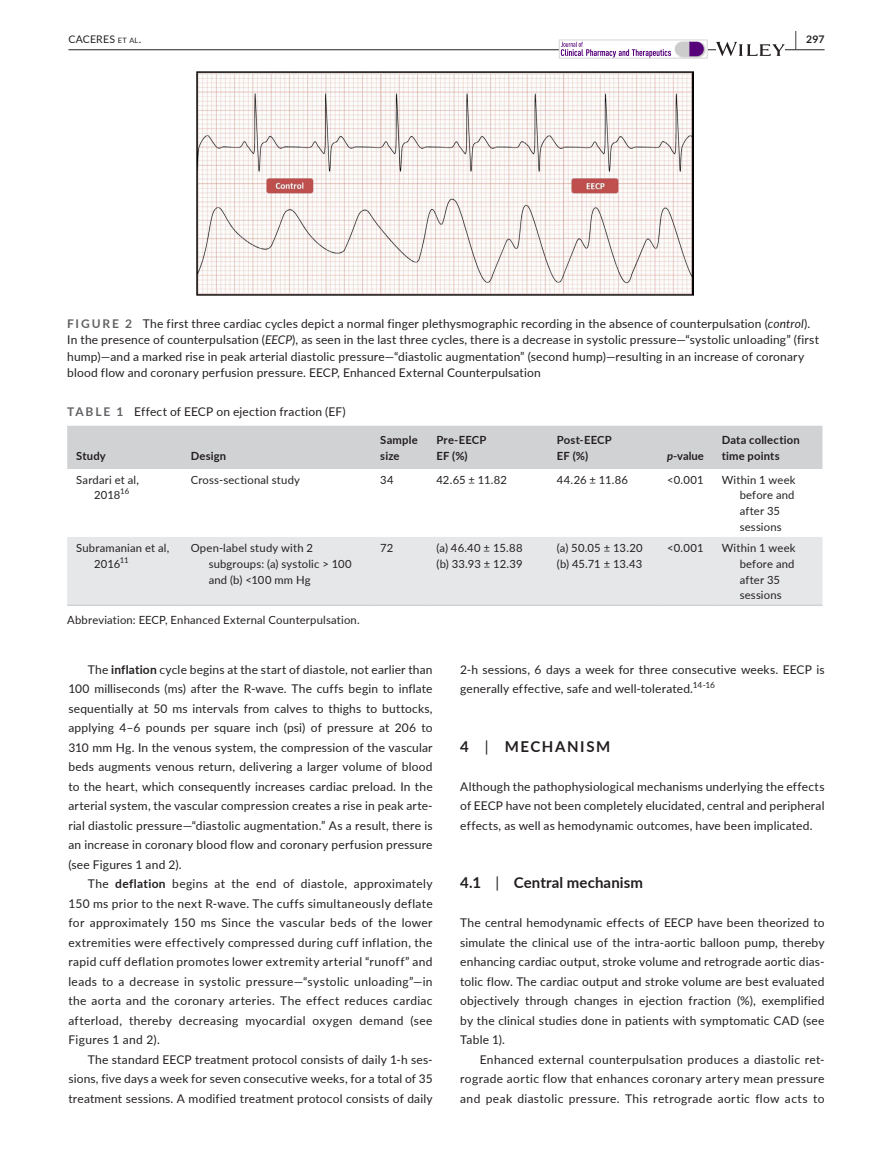
<style>
.page{position:relative;width:893px;height:1174px;background:#fff}
.page>*{position:absolute;margin:0;border:0;box-sizing:border-box;transform-origin:0 0}
.t1{font:700 15px "Lato";letter-spacing:.01em;color:#231f20}
.t2{font:700 15px "Lato";letter-spacing:.11em;color:#231f20}
.t3{font:12px/19.5px "Lato";letter-spacing:.015em;color:#231f20;text-align:justify}
.t4{font:11.25px/15.8px "Lato";letter-spacing:.015em;color:#231f20}
.t5{font:700 11.25px/15.8px "Lato";letter-spacing:.015em;color:#231f20}
.t6{font:10.5px "Lato";letter-spacing:.02em;color:#231f20}
.t7{font:700 10.5px "Lato";color:#231f20}
.t8{font:8.4px "Lato";color:#231f20}
.t9{font:7.8px "Lato";color:#231f20}
.s1{font-size:7.35px}
.s2{font-size:19.5px}
.s3{font-weight:700;color:#636366}
.s4{font-style:italic}
.s5{font-weight:700}
.s6{font-weight:400}
</style>
<div class="page">
<hr style="left:68px;top:49px;width:756px;height:1px;background:#231f20">
<svg style="left:559px;top:40px;width:149px;height:19px"></svg>
<svg style="left:716px;top:42px;width:69px;height:14px"></svg>
<img style="left:196px;top:72px;width:498px;height:224px">
<div style="left:67px;top:426px;width:755px;height:43px;background:#d1d2d4"></div>
<div style="left:67px;top:537px;width:755px;height:67px;background:#e6e7e9"></div>
<hr style="left:67px;top:604px;width:115px;height:2px;background:#d1d2d4">
<hr style="left:182px;top:604px;width:189px;height:2px;background:#d1d2d4">
<hr style="left:371px;top:604px;width:57px;height:2px;background:#d1d2d4">
<hr style="left:428px;top:604px;width:120px;height:2px;background:#d1d2d4">
<hr style="left:548px;top:604px;width:110px;height:2px;background:#d1d2d4">
<hr style="left:658px;top:604px;width:55px;height:2px;background:#d1d2d4">
<hr style="left:713px;top:604px;width:109px;height:2px;background:#d1d2d4">
<p class="t6" style="left:68px;top:31px;width:74px">CACERES <span class="s1">et al</span>.</p>
<p class="t7" style="left:795px;top:31px;width:31px"><span class="s2">|</span> 297</p>
<p class="t3" style="left:67px;top:315px;width:753px;line-height:16.5px;text-align:left"><span class="s3">FIGURE 2</span> The first three cardiac cycles depict a normal finger plethysmographic recording in the absence of counterpulsation (<span class="s4">control</span>).<br>In the presence of counterpulsation (<span class="s4">EECP</span>), as seen in the last three cycles, there is a decrease in systolic pressure—“systolic unloading” (first hump)—and a marked rise in peak arterial diastolic pressure—“diastolic augmentation” (second hump)—resulting in an increase of coronary blood flow and coronary perfusion pressure. EECP, Enhanced External Counterpulsation</p>
<p class="t3" style="left:67px;top:401px;width:280px"><span class="s3">TABLE 1</span> Effect of EECP on ejection fraction (EF)</p>
<p class="t5" style="left:76px;top:447px;width:31px">Study</p>
<p class="t5" style="left:191px;top:447px;width:37px">Design</p>
<p class="t5" style="left:380px;top:431px;width:39px">Sample size</p>
<p class="t5" style="left:436px;top:431px;width:51px">Pre-EECP<br>EF (%)</p>
<p class="t5" style="left:557px;top:431px;width:56px">Post-EECP<br>EF (%)</p>
<p class="t5" style="left:722px;top:431px;width:80px">Data collection time points</p>
<p class="t5" style="left:667px;top:447px;width:38px"><span class="s4">p</span>-value</p>
<p class="t4" style="left:76px;top:471px;width:64px;text-align:center">Sardari et al,<br>2018</p>
<p class="t9" style="left:120px;top:486px;width:11px">16</p>
<p class="t4" style="left:191px;top:471px;width:111px">Cross-sectional study</p>
<p class="t4" style="left:380px;top:471px;width:15px">34</p>
<p class="t4" style="left:436px;top:471px;width:72px">42.65 ± 11.82</p>
<p class="t4" style="left:557px;top:471px;width:73px">44.26 ± 11.86</p>
<p class="t4" style="left:667px;top:471px;width:38px">&lt;0.001</p>
<p class="t4" style="left:740px;top:471px;width:57px;text-indent:-18px">Within 1 week before and after 35 sessions</p>
<p class="t4" style="left:209px;top:539px;width:145px;text-indent:-18px">Open-label study with 2 subgroups: (a) systolic &gt; 100 and (b) &lt;100 mm Hg</p>
<p class="t4" style="left:380px;top:539px;width:15px">72</p>
<p class="t4" style="left:436px;top:539px;width:88px">(a) 46.40 ± 15.88 (b) 33.93 ± 12.39</p>
<p class="t4" style="left:557px;top:539px;width:87px">(a) 50.05 ± 13.20 (b) 45.71 ± 13.43</p>
<p class="t4" style="left:667px;top:539px;width:38px">&lt;0.001</p>
<p class="t4" style="left:740px;top:539px;width:57px;text-indent:-18px">Within 1 week before and after 35 sessions</p>
<p class="t4" style="left:67px;top:611px;width:294px">Abbreviation: EECP, Enhanced External Counterpulsation.</p>
<p class="t4" style="left:94px;top:539px;width:77px;text-indent:-18px">Subramanian et al,<br>2016</p>
<p class="t9" style="left:120px;top:554px;width:10px">11</p>
<p class="t3" style="left:68px;top:659px;width:366px;text-indent:20px">The <span class="s5">inflation</span> cycle begins at the start of diastole, not earlier than 100 milliseconds (ms) after the R-wave. The cuffs begin to inflate sequentially at 50 ms intervals from calves to thighs to buttocks, applying 4–6 pounds per square inch (psi) of pressure at 206 to 310 mm Hg. In the venous system, the compression of the vascular beds augments venous return, delivering a larger volume of blood to the heart, which consequently increases cardiac preload. In the arterial system, the vascular compression creates a rise in peak arte&shy;rial diastolic pressure—“diastolic augmentation.” As a result, there is an increase in coronary blood flow and coronary perfusion pressure (see Figures 1 and 2).</p>
<p class="t3" style="left:68px;top:873px;width:366px;text-indent:20px">The <span class="s5">deflation</span> begins at the end of diastole, approximately 150 ms prior to the next R-wave. The cuffs simultaneously deflate for approximately 150 ms Since the vascular beds of the lower extremities were effectively compressed during cuff inflation, the rapid cuff deflation promotes lower extremity arterial “runoff” and leads to a decrease in systolic pressure—“systolic unloading”—in the aorta and the coronary arteries. The effect reduces cardiac afterload, thereby decreasing myocardial oxygen demand (see Figures 1 and 2).</p>
<p class="t3" style="left:68px;top:1049px;width:366px;text-indent:20px">The standard EECP treatment protocol consists of daily 1-h ses&shy;sions, five days a week for seven consecutive weeks, for a total of 35 treatment sessions. A modified treatment protocol consists of daily</p>
<p class="t3" style="left:460px;top:659px;width:366px">2-h sessions, 6 days a week for three consecutive weeks. EECP is generally effective, safe and well-tolerated.</p>
<p class="t8" style="left:693px;top:679px;width:24px">14-16</p>
<p class="t2" style="left:460px;top:735px;width:152px">4 <span class="s6">|</span> MECHANISM</p>
<p class="t3" style="left:460px;top:776px;width:366px">Although the pathophysiological mechanisms underlying the effects of EECP have not been completely elucidated, central and peripheral effects, as well as hemodynamic outcomes, have been implicated.</p>
<p class="t1" style="left:460px;top:872px;width:184px">4.1 <span class="s6">|</span> Central mechanism</p>
<p class="t3" style="left:460px;top:912px;width:366px">The central hemodynamic effects of EECP have been theorized to simulate the clinical use of the intra-aortic balloon pump, thereby enhancing cardiac output, stroke volume and retrograde aortic dias&shy;tolic flow. The cardiac output and stroke volume are best evaluated objectively through changes in ejection fraction (%), exemplified by the clinical studies done in patients with symptomatic CAD (see Table 1).</p>
<p class="t3" style="left:460px;top:1049px;width:366px;text-indent:20px">Enhanced external counterpulsation produces a diastolic ret&shy;rograde aortic flow that enhances coronary artery mean pressure and peak diastolic pressure. This retrograde aortic flow acts to</p>
</div>
